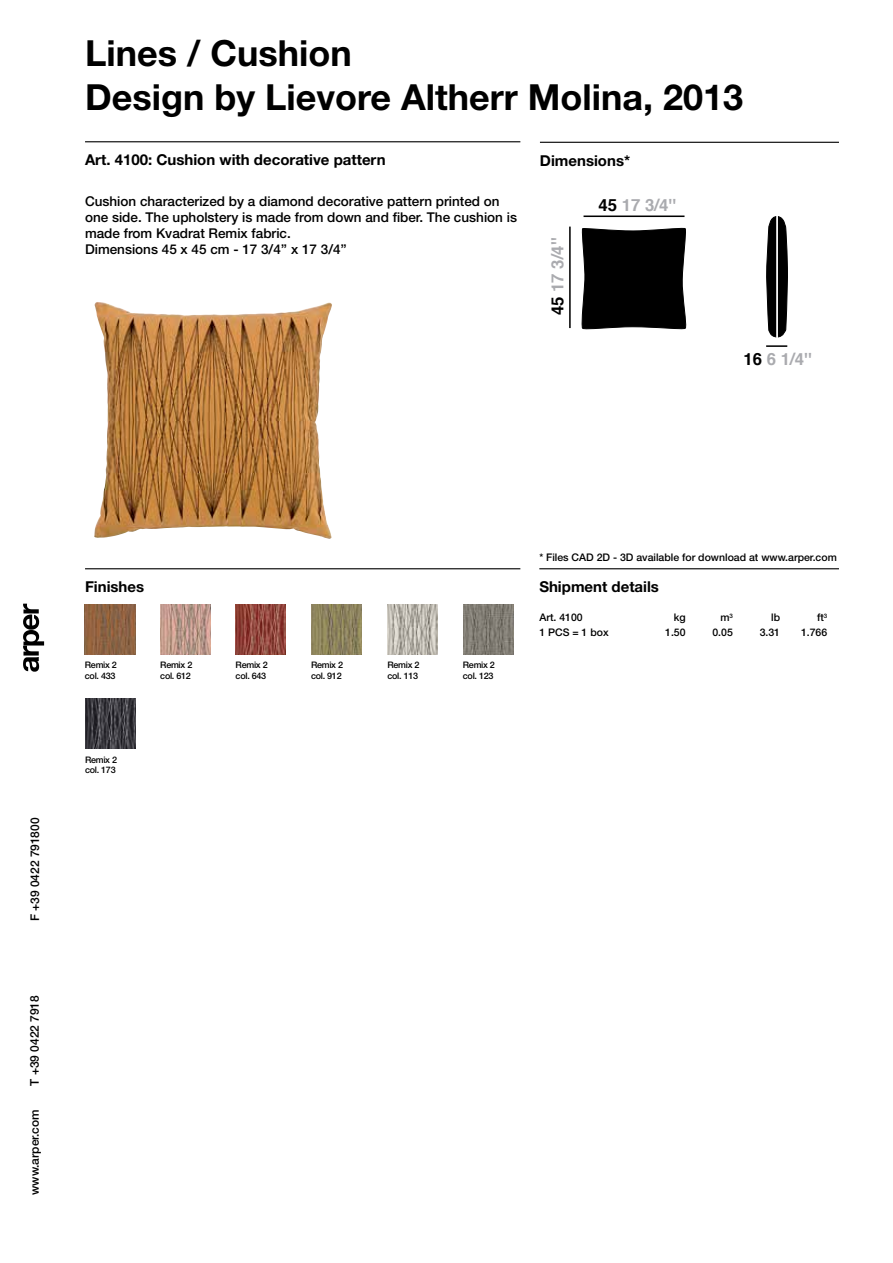
<style>
.page{position:relative;width:893px;height:1263px;background:#fff}
.page>*{position:absolute;margin:0;border:0;box-sizing:border-box;transform-origin:0 0}
.t1{font:700 36px/43.2px "Helvetica Neue";color:#000}
.t2{font:700 16.8px "Helvetica";color:#aaabaf}
.t3{font:700 15px "Helvetica Neue";color:#000}
.t4{font:500 13.5px/16.2px "Helvetica Neue";color:#000}
.t5{font:500 12px "Helvetica Neue";letter-spacing:-.005em;color:#000}
.t6{font:500 10.5px/15px "Helvetica Neue";color:#000;text-align:right}
.t7{font:500 9px/10.8px "Helvetica Neue";letter-spacing:-.03em;color:#000}
.s1{color:#000}
</style>
<div class="page">
<hr style="left:569px;top:227px;width:2px;height:101px;background:#000">
<hr style="left:766px;top:345px;width:21px;height:2px;background:#000">
<hr style="left:584px;top:215px;width:100px;height:2px;background:#000">
<svg style="left:766px;top:216px;width:22px;height:122px;background:#252525"></svg>
<svg style="left:581px;top:227px;width:106px;height:103px;background:#141414"></svg>
<hr style="left:776px;top:214px;width:2px;height:128px;background:#fff">
<img style="left:94px;top:302px;width:199px;height:236px">
<img style="left:85px;top:604px;width:50px;height:50px">
<img style="left:387px;top:604px;width:51px;height:50px">
<img style="left:463px;top:604px;width:50px;height:50px">
<img style="left:85px;top:698px;width:50px;height:50px">
<img style="left:160px;top:604px;width:50px;height:50px">
<img style="left:236px;top:604px;width:50px;height:50px">
<img style="left:311px;top:604px;width:50px;height:50px">
<hr style="left:85px;top:568px;width:435px;height:1px;background:#000">
<hr style="left:85px;top:141px;width:435px;height:1px;background:#000">
<hr style="left:540px;top:142px;width:299px;height:1px;background:#000">
<hr style="left:539px;top:568px;width:300px;height:1px;background:#000">
<svg style="left:23px;top:604px;width:21px;height:68px"></svg>
<h1 class="t1" style="left:85px;top:31px;width:660px">Lines / Cushion<br>Design by Lievore Altherr Molina, 2013</h1>
<p class="t3" style="left:85px;top:150px;width:302px">Art. 4100: Cushion with decorative pattern</p>
<p class="t4" style="left:85px;top:192px;width:433px">Cushion characterized by a diamond decorative pattern printed on one side. The upholstery is made from down and fiber. The cushion is made from Kvadrat Remix fabric.<br>Dimensions 45 x 45 cm - 17 3/4’’ x 17 3/4’’</p>
<p class="t3" style="left:540px;top:151px;width:92px">Dimensions*</p>
<p class="t2" style="left:544px;top:315px;width:80px;rotate:-90deg"><span class="s1">45</span> 17 3/4''</p>
<p class="t2" style="left:598px;top:191px;width:80px"><span class="s1">45</span> 17 3/4''</p>
<p class="t2" style="left:743px;top:346px;width:70px"><span class="s1">16</span> 6 1/4''</p>
<p class="t5" style="left:28px;top:921px;width:105px;rotate:-90deg">F +39 0422 791800</p>
<p class="t5" style="left:27px;top:1085px;width:92px;rotate:-90deg">T +39 0422 7918</p>
<p class="t5" style="left:27px;top:1195px;width:87px;rotate:-90deg">www.arper.com</p>
<p class="t3" style="left:85px;top:577px;width:61px">Finishes</p>
<p class="t7" style="left:85px;top:660px;width:34px">Remix 2 col. 433</p>
<p class="t7" style="left:236px;top:660px;width:34px">Remix 2 col. 643</p>
<p class="t7" style="left:387px;top:660px;width:34px">Remix 2 col. 113</p>
<p class="t7" style="left:160px;top:660px;width:34px">Remix 2 col. 612</p>
<p class="t7" style="left:311px;top:660px;width:34px">Remix 2 col. 912</p>
<p class="t7" style="left:463px;top:660px;width:34px">Remix 2 col. 123</p>
<p class="t7" style="left:85px;top:754px;width:34px">Remix 2 col. 173</p>
<p class="t6" style="left:539px;top:549px;width:299px">* Files CAD 2D - 3D available for download at www.arper.com</p>
<p class="t3" style="left:539px;top:577px;width:121px">Shipment details</p>
<p class="t6" style="left:539px;top:610px;width:71px;text-align:left">Art. 4100<br>1 PCS = 1 box</p>
<p class="t6" style="left:665px;top:610px;width:22px">kg<br>1.50</p>
<p class="t6" style="left:712px;top:610px;width:22px">m<sup>3<br></sup>0.05</p>
<p class="t6" style="left:760px;top:610px;width:22px">lb<br>3.31</p>
<p class="t6" style="left:801px;top:610px;width:28px">ft<sup>3<br></sup>1.766</p>
</div>
